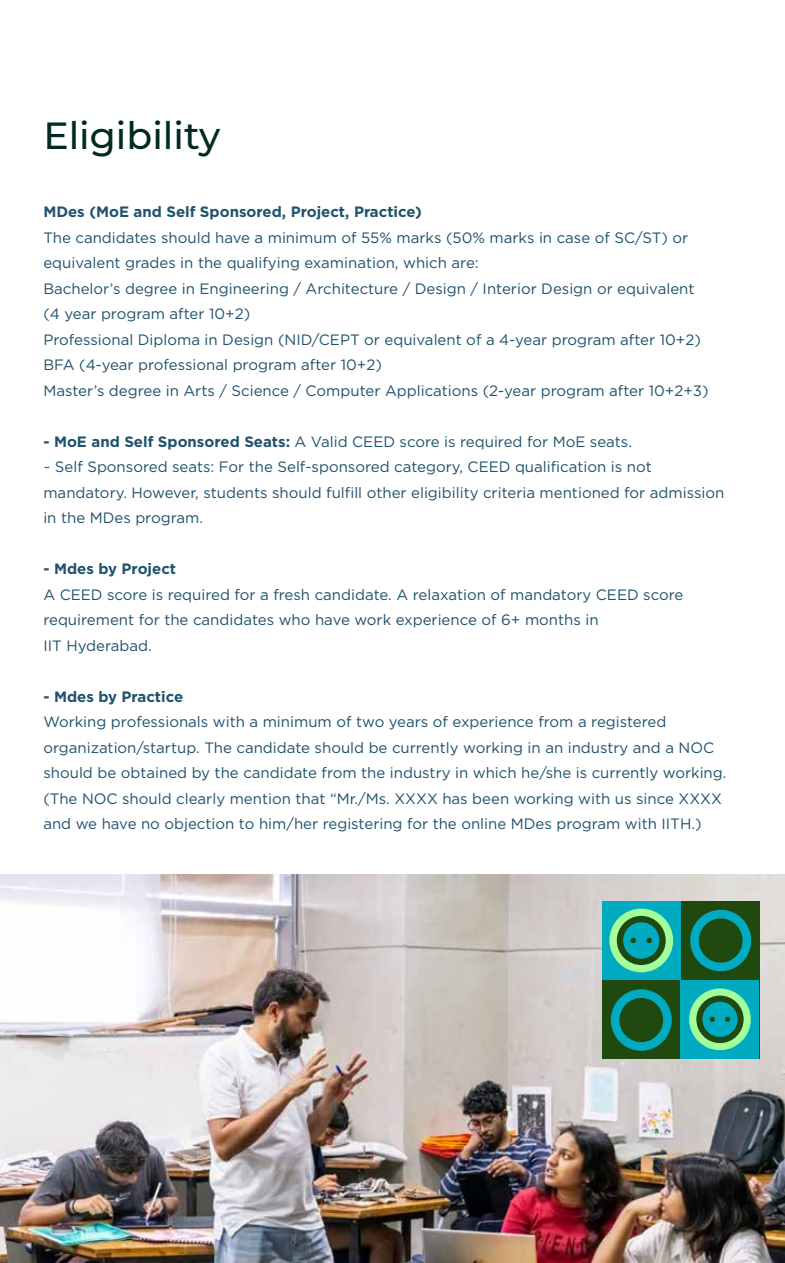
<style>
.page{position:relative;width:785px;height:1263px;background:#fff}
.page>*{position:absolute;margin:0;border:0;box-sizing:border-box;transform-origin:0 0}
.t1{font:500 37.8px "Montserrat";color:#002a22}
.t2{font:15px/25.5px "Gotham";color:#1f526c}
.t3{font:700 15px "Gotham";color:#1f526c}
.s1{font-weight:700}
</style>
<div class="page">
<img style="left:0;top:874px;width:785px;height:389px">
<div style="left:602px;top:901px;width:157px;height:157px;background:#1f490e"></div>
<div style="left:602px;top:901px;width:79px;height:79px;background:#00aac1"></div>
<div style="left:681px;top:980px;width:78px;height:79px;background:#00aac1"></div>
<div style="left:609px;top:908px;width:64px;height:64px;background:#a4fe9a;border-radius:50%"></div>
<div style="left:689px;top:988px;width:62px;height:62px;background:#a4fe9a;border-radius:50%"></div>
<div style="left:696px;top:995px;width:48px;height:48px;background:#1f490e;border-radius:50%"></div>
<div style="left:702px;top:1002px;width:35px;height:35px;background:#00aac1;border-radius:50%"></div>
<svg style="left:725px;top:1017px;width:5px;height:5px"></svg>
<svg style="left:710px;top:1017px;width:5px;height:5px"></svg>
<div style="left:617px;top:916px;width:49px;height:49px;background:#1f490e;border-radius:50%"></div>
<div style="left:623px;top:922px;width:36px;height:37px;background:#00aac1;border-radius:50%"></div>
<svg style="left:646px;top:938px;width:6px;height:5px"></svg>
<svg style="left:631px;top:938px;width:5px;height:5px"></svg>
<svg style="left:611px;top:989px;width:61px;height:62px"></svg>
<svg style="left:690px;top:910px;width:61px;height:61px"></svg>
<h1 class="t1" style="left:43px;top:109px;width:179px">Eligibility</h1>
<p class="t3" style="left:43px;top:203px;width:380px">MDes (MoE and Self Sponsored, Project, Practice)</p>
<p class="t2" style="left:43px;top:224px;width:667px">The candidates should have a minimum of 55% marks (50% marks in case of SC/ST) or equivalent grades in the qualifying examination, which are:<br>Bachelor’s degree in Engineering / Architecture / Design / Interior Design or equivalent (4 year program after 10+2)<br>Professional Diploma in Design (NID/CEPT or equivalent of a 4-year program after 10+2)<br>BFA (4-year professional program after 10+2)<br>Master’s degree in Arts / Science / Computer Applications (2-year program after 10+2+3)</p>
<p class="t2" style="left:43px;top:428px;width:682px"><span class="s1">- MoE and Self Sponsored Seats:</span> A Valid CEED score is required for MoE seats.<br>~ Self Sponsored seats: For the Self-sponsored category, CEED qualification is not mandatory. However, students should fulfill other eligibility criteria mentioned for admission in the MDes program.</p>
<p class="t3" style="left:43px;top:560px;width:134px">- Mdes by Project</p>
<p class="t2" style="left:43px;top:581px;width:641px">A CEED score is required for a fresh candidate. A relaxation of mandatory CEED score requirement for the candidates who have work experience of 6+ months in<br>IIT Hyderabad.</p>
<p class="t3" style="left:43px;top:688px;width:141px">- Mdes by Practice</p>
<p class="t2" style="left:43px;top:709px;width:685px">Working professionals with a minimum of two years of experience from a registered organization/startup. The candidate should be currently working in an industry and a NOC should be obtained by the candidate from the industry in which he/she is currently working. (The NOC should clearly mention that “Mr./Ms. XXXX has been working with us since XXXX and we have no objection to him/her registering for the online MDes program with IITH.)</p>
</div>
